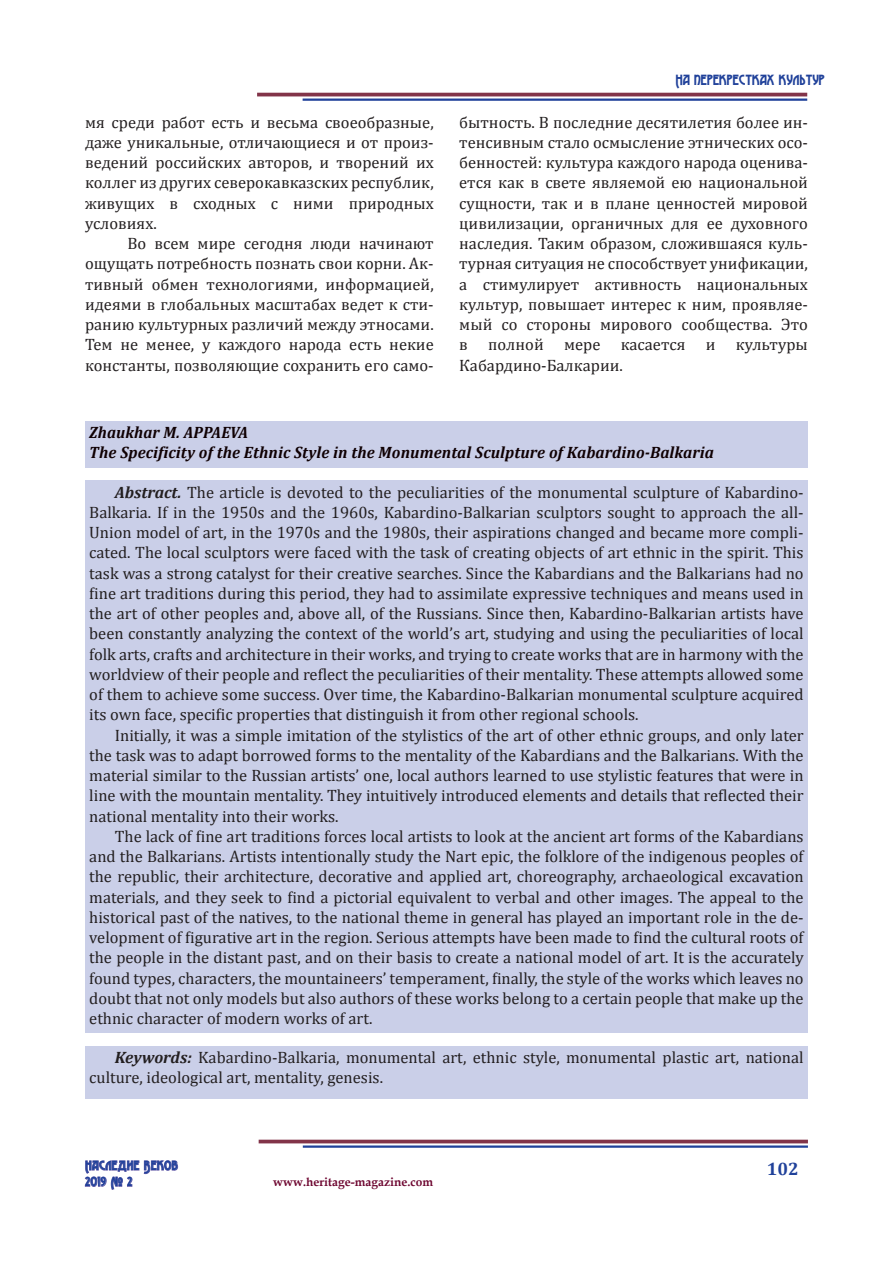
<style>
.page{position:relative;width:893px;height:1263px;background:#fff}
.page>*{position:absolute;margin:0;border:0;box-sizing:border-box;transform-origin:0 0}
.t1{font:700 18px "Cambria";color:#20419a}
.t2{font:16.5px/20.2px "Cambria";color:#231f20;text-align:justify}
.t3{font:italic 700 16.5px "Cambria";letter-spacing:.01em;color:#0f0003}
.t4{font:italic 700 16.5px "Cambria";letter-spacing:.01em;color:#0f0003;scale:.95 1}
.t5{font:15px "Advokat Modern";color:#20419a}
.t6{font:13.5px/16.2px "Advokat Modern";letter-spacing:.03em;color:#20419a}
.t7{font:700 12px "Book Antiqua";color:#6e0731}
.s1{font-weight:700;font-style:italic}
</style>
<div class="page">
<div style="left:85px;top:480px;width:723px;height:553px;background:#cacfe8"></div>
<div style="left:85px;top:421px;width:723px;height:47px;background:#cacfe8"></div>
<div style="left:85px;top:1046px;width:723px;height:52px;background:#cacfe8"></div>
<hr style="left:257px;top:93px;width:550px;height:3px;background:#823449">
<hr style="left:303px;top:99px;width:504px;height:2px;background:#20419a">
<hr style="left:259px;top:1140px;width:549px;height:3px;background:#823449">
<hr style="left:303px;top:1145px;width:505px;height:3px;background:#20419a">
<svg style="left:85px;top:1160px;width:93px;height:30px"></svg>
<p class="t2" style="left:85px;top:112px;width:350px">мя среди работ есть и весьма своеобразные, даже уникальные, отличающиеся и от произ&shy;ведений российских авторов, и творений их коллег из других северокавказских республик, живущих в сходных с ними природных условиях.</p>
<p class="t2" style="left:85px;top:233px;width:350px;text-indent:43px">Во всем мире сегодня люди начинают ощущать потребность познать свои корни. Ак&shy;тивный обмен технологиями, информацией, идеями в глобальных масштабах ведет к сти&shy;ранию культурных различий между этносами.<br>Тем не менее, у каждого народа есть некие константы, позволяющие сохранить его само-</p>
<p class="t5" style="left:675px;top:72px;width:151px">На перекрестках культур</p>
<p class="t2" style="left:459px;top:112px;width:350px">бытность. В последние десятилетия более ин&shy;тенсивным стало осмысление этнических осо&shy;бенностей: культура каждого народа оценива&shy;ется как в свете являемой ею национальной сущности, так и в плане ценностей мировой цивилизации, органичных для ее духовного наследия. Таким образом, сложившаяся куль&shy;турная ситуация не способствует унификации, а стимулирует активность национальных культур, повышает интерес к ним, проявляе&shy;мый со стороны мирового сообщества. Это в полной мере касается и культуры Кабардино-Балкарии.</p>
<p class="t4" style="left:89px;top:421px;width:169px">Zhaukhar M. APPAEVA</p>
<p class="t3" style="left:89px;top:441px;width:626px">The Specificity of the Ethnic Style in the Monumental Sculpture of Kabardino-Balkaria</p>
<p class="t2" style="left:89px;top:482px;width:716px;text-indent:26px"><span class="s1">Abstract.</span> The article is devoted to the peculiarities of the monumental sculpture of Kabardino-Balkaria. If in the 1950s and the 1960s, Kabardino-Balkarian sculptors sought to approach the all-Union model of art, in the 1970s and the 1980s, their aspirations changed and became more compli&shy;cated. The local sculptors were faced with the task of creating objects of art ethnic in the spirit. This task was a strong catalyst for their creative searches. Since the Kabardians and the Balkarians had no fine art traditions during this period, they had to assimilate expressive techniques and means used in the art of other peoples and, above all, of the Russians. Since then, Kabardino-Balkarian artists have been constantly analyzing the context of the world’s art, studying and using the peculiarities of local folk arts, crafts and architecture in their works, and trying to create works that are in harmony with the worldview of their people and reflect the peculiarities of their mentality. These attempts allowed some of them to achieve some success. Over time, the Kabardino-Balkarian monumental sculpture acquired its own face, specific properties that distinguish it from other regional schools.</p>
<p class="t2" style="left:89px;top:725px;width:716px;text-indent:26px">Initially, it was a simple imitation of the stylistics of the art of other ethnic groups, and only later the task was to adapt borrowed forms to the mentality of the Kabardians and the Balkarians. With the material similar to the Russian artists’ one, local authors learned to use stylistic features that were in line with the mountain mentality. They intuitively introduced elements and details that reflected their national mentality into their works.</p>
<p class="t2" style="left:89px;top:826px;width:716px;text-indent:26px">The lack of fine art traditions forces local artists to look at the ancient art forms of the Kabardians and the Balkarians. Artists intentionally study the Nart epic, the folklore of the indigenous peoples of the republic, their architecture, decorative and applied art, choreography, archaeological excavation materials, and they seek to find a pictorial equivalent to verbal and other images. The appeal to the historical past of the natives, to the national theme in general has played an important role in the de&shy;velopment of figurative art in the region. Serious attempts have been made to find the cultural roots of the people in the distant past, and on their basis to create a national model of art. It is the accurately found types, characters, the mountaineers’ temperament, finally, the style of the works which leaves no doubt that not only models but also authors of these works belong to a certain people that make up the ethnic character of modern works of art.</p>
<p class="t2" style="left:89px;top:1047px;width:716px;text-indent:26px"><span class="s1">Keywords:</span> Kabardino-Balkaria, monumental art, еthnic style, monumental plastic art, national culture, ideological art, mentality, genesis.</p>
<p class="t6" style="left:85px;top:1158px;width:95px">Наследие Веков<br>2019 № 2</p>
<p class="t7" style="left:273px;top:1174px;width:161px">www.heritage-magazine.com</p>
<p class="t1" style="left:767px;top:1156px;width:33px">102</p>
</div>
